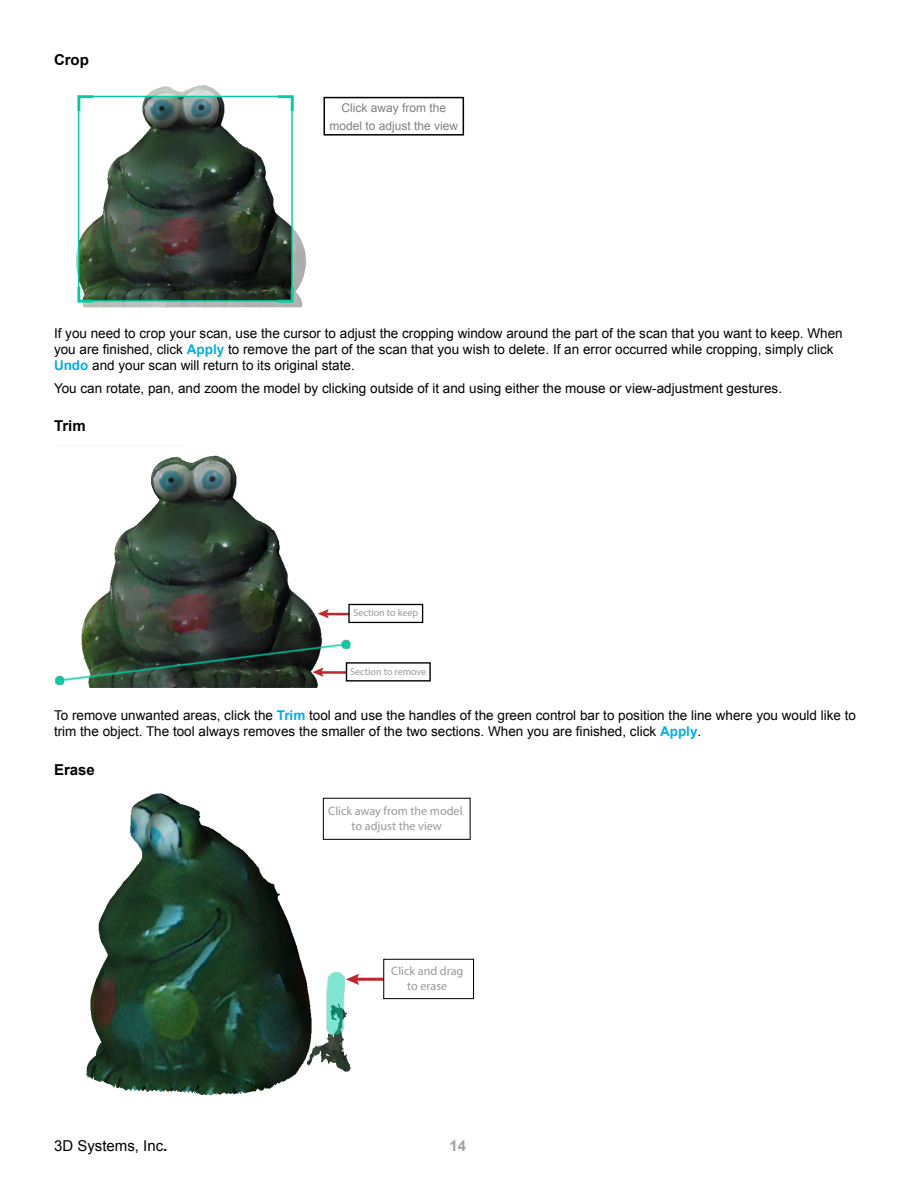
<style>
.page{position:relative;width:918px;height:1188px;background:#fff}
.page>*{position:absolute;margin:0;border:0;box-sizing:border-box;transform-origin:0 0}
.t1{font:15px "Arial";color:#000}
.t2{font:700 15px "Arial";color:#000}
.t3{font:700 15px "Arial";color:#a4a3a4}
.t4{font:13.5px/16.2px "Arial";color:#000}
.t5{font:12.15px/14.5px "Myriad Pro";color:#999;text-align:center}
.t6{font:12px/18px "Arial";color:#808080;text-align:center}
.t7{font:10.05px "Myriad Pro";color:#999}
.s1{font-weight:700;color:#00aeef}
.s2{font-weight:700}
</style>
<div class="page">
<div style="left:324px;top:97px;width:140px;height:39px;border:2px solid #000"></div>
<img style="left:76px;top:85px;width:231px;height:223px">
<img style="left:55px;top:455px;width:300px;height:233px">
<hr style="left:325px;top:613px;width:55px;height:2px;background:#c1272d">
<svg style="left:318px;top:609px;width:11px;height:9px"></svg>
<div style="left:349px;top:604px;width:74px;height:18px;background:#fff"></div>
<div style="left:348px;top:604px;width:75px;height:19px;border:1px solid #000"></div>
<hr style="left:320px;top:671px;width:60px;height:3px;background:#c1272d">
<svg style="left:312px;top:668px;width:11px;height:9px"></svg>
<div style="left:347px;top:663px;width:83px;height:18px;background:#fff"></div>
<div style="left:346px;top:662px;width:85px;height:20px;border:1px solid #000"></div>
<img style="left:86px;top:793px;width:288px;height:303px">
<hr style="left:355px;top:978px;width:67px;height:3px;background:#c1272d">
<svg style="left:346px;top:974px;width:13px;height:11px"></svg>
<div style="left:384px;top:959px;width:90px;height:40px;background:#fff"></div>
<div style="left:383px;top:959px;width:91px;height:40px;border:1px solid #000"></div>
<div style="left:323px;top:798px;width:147px;height:41px;background:#fff"></div>
<div style="left:323px;top:798px;width:148px;height:42px;border:1px solid #000"></div>
<p class="t2" style="left:54px;top:50px;width:36px">Crop</p>
<p class="t6" style="left:330px;top:98px;width:130px">Click away from the model to adjust the view</p>
<p class="t4" style="left:54px;top:325px;width:790px">If you need to crop your scan, use the cursor to adjust the cropping window around the part of the scan that you want to keep. When you are finished, click <span class="s1">Apply</span> to remove the part of the scan that you wish to delete. If an error occurred while cropping, simply click<br><span class="s1">Undo</span> and your scan will return to its original state.</p>
<p class="t4" style="left:54px;top:380px;width:727px">You can rotate, pan, and zoom the model by clicking outside of it and using either the mouse or view-adjustment gestures.</p>
<p class="t2" style="left:54px;top:416px;width:33px">Trim</p>
<p class="t7" style="left:353px;top:607px;width:66px">Section to keep</p>
<p class="t7" style="left:350px;top:665px;width:78px">Section to remove</p>
<p class="t4" style="left:54px;top:707px;width:804px">To remove unwanted areas, click the <span class="s1">Trim</span> tool and use the handles of the green control bar to position the line where you would like to trim the object. The tool always removes the smaller of the two sections. When you are finished, click <span class="s1">Apply</span>.</p>
<p class="t2" style="left:54px;top:759px;width:42px">Erase</p>
<p class="t5" style="left:328px;top:804px;width:136px">Click away from the model to adjust the view</p>
<p class="t5" style="left:391px;top:964px;width:74px">Click and drag to erase</p>
<p class="t1" style="left:54px;top:1136px;width:115px">3D Systems, Inc<span class="s2">.</span></p>
<p class="t3" style="left:450px;top:1136px;width:18px">14</p>
</div>
